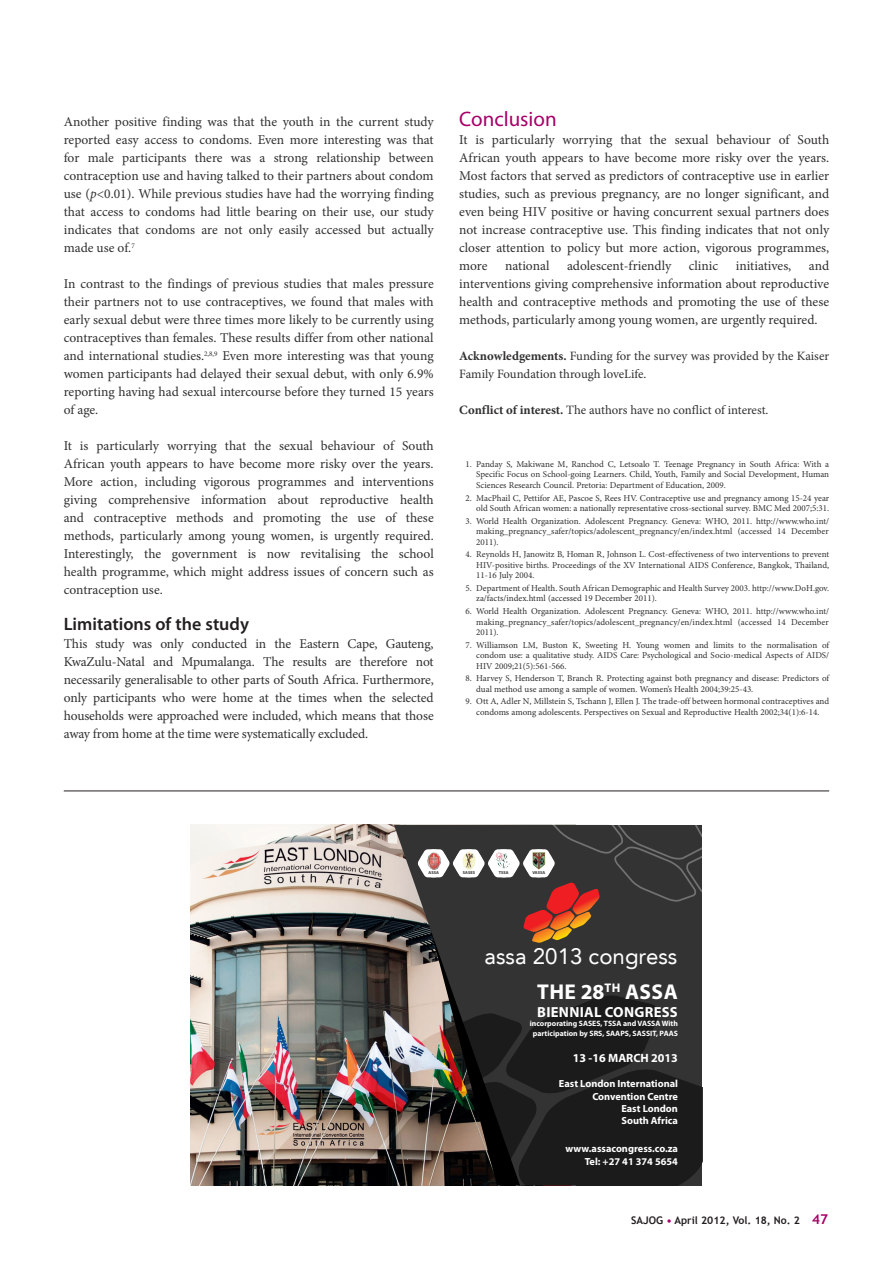
<style>
.page{position:relative;width:893px;height:1263px;background:#fff}
.page>*{position:absolute;margin:0;border:0;box-sizing:border-box;transform-origin:0 0}
.t1{font:22.35px "Avenir LT Std";color:#fff}
.t2{font:700 21.45px "Myriad Pro";letter-spacing:.02em;color:#fff}
.B_HEAD{font:21px "Myriad Pro";color:#a70169}
.C_HEAD{font:600 18px "Myriad Pro";color:#231f20}
.t3{font:700 14.55px "Myriad Pro";letter-spacing:.02em;color:#fff}
.BODY_COPY{font:13.5px/18px "Minion Pro";letter-spacing:-.005em;color:#312f30;text-align:justify}
.BODY_COPY-2{font:12.75px/18px "Minion Pro";letter-spacing:-.005em;color:#312f30}
.t4{font:700 12px "Myriad Pro";color:#fff}
.t5{font:700 10.5px "Trebuchet MS";color:#231f20}
.t6{font:700 10.35px/12.5px "Myriad Pro";color:#fff;text-align:right}
.t7{font:9px/10.5px "Minion Pro";color:#312f30;text-align:justify}
.t8{font:700 7.8px/9.3px "Myriad Pro";color:#fff;text-align:center}
.t9{font:700 4.35px "Myriad Pro";color:#333}
.s1{font-style:italic}
.s2{font-weight:700}
.s3{color:#a70169}
.s4{font-size:13.5px;color:#a70169}
</style>
<div class="page">
<hr style="left:64px;top:791px;width:765px;height:1px;background:#231f20">
<img style="left:191px;top:825px;width:9px;height:360px">
<img style="left:200px;top:825px;width:502px;height:361px">
<div style="left:490px;top:849px;width:28px;height:28px;background:#fff;border-radius:50%"></div>
<img style="left:490px;top:849px;width:26px;height:28px">
<hr style="left:497px;top:871px;width:14px;height:4px;background:#fff">
<p class="BODY_COPY" style="left:64px;top:113px;width:371px">Another positive finding was that the youth in the current study reported easy access to condoms. Even more interesting was that for male participants there was a strong relationship between contraception use and having talked to their partners about condom use (<span class="s1">p</span>&lt;0.01). While previous studies have had the worrying finding that access to condoms had little bearing on their use, our study indicates that condoms are not only easily accessed but actually made use of.<sup>7</sup></p>
<p class="BODY_COPY" style="left:64px;top:275px;width:371px">In contrast to the findings of previous studies that males pressure their partners not to use contraceptives, we found that males with early sexual debut were three times more likely to be currently using contraceptives than females. These results differ from other national and international studies.<sup>2,8,9</sup> Even more interesting was that young women participants had delayed their sexual debut, with only 6.9% reporting having had sexual intercourse before they turned 15 years of age.</p>
<p class="BODY_COPY" style="left:64px;top:437px;width:371px">It is particularly worrying that the sexual behaviour of South African youth appears to have become more risky over the years.<br>More action, including vigorous programmes and interventions giving comprehensive information about reproductive health and contraceptive methods and promoting the use of these methods, particularly among young women, is urgently required.<br>Interestingly, the government is now revitalising the school health programme, which might address issues of concern such as contraception use.</p>
<p class="C_HEAD" style="left:64px;top:613px;width:187px">Limitations of the study</p>
<p class="BODY_COPY" style="left:64px;top:635px;width:371px">This study was only conducted in the Eastern Cape, Gauteng, KwaZulu-Natal and Mpumalanga. The results are therefore not necessarily generalisable to other parts of South Africa. Furthermore, only participants who were home at the times when the selected households were approached were included, which means that those away from home at the time were systematically excluded.</p>
<p class="B_HEAD" style="left:459px;top:106px;width:99px">Conclusion</p>
<p class="BODY_COPY" style="left:459px;top:131px;width:371px">It is particularly worrying that the sexual behaviour of South African youth appears to have become more risky over the years.<br>Most factors that served as predictors of contraceptive use in earlier studies, such as previous pregnancy, are no longer significant, and even being HIV positive or having concurrent sexual partners does not increase contraceptive use. This finding indicates that not only closer attention to policy but more action, vigorous programmes, more</p>
<p class="BODY_COPY" style="left:459px;top:257px;width:371px;text-indent:350px">and interventions giving comprehensive information about reproductive health and contraceptive methods and promoting the use of these methods, particularly among young women, are urgently required.</p>
<p class="BODY_COPY-2" style="left:459px;top:347px;width:371px"><span class="s2">Acknowledgements.</span> Funding for the survey was provided by the Kaiser<br>Family Foundation through loveLife.</p>
<p class="BODY_COPY-2" style="left:459px;top:401px;width:311px"><span class="s2">Conflict of interest.</span> The authors have no conflict of interest.</p>
<p class="BODY_COPY" style="left:505px;top:257px;width:46px">national</p>
<p class="BODY_COPY" style="left:567px;top:257px;width:106px">adolescent-friendly</p>
<p class="BODY_COPY" style="left:689px;top:257px;width:31px">clinic</p>
<p class="BODY_COPY" style="left:736px;top:257px;width:57px">initiatives,</p>
<p class="t7" style="left:476px;top:459px;width:354px;text-indent:-11px">1. Panday S, Makiwane M, Ranchod C, Letsoalo T. Teenage Pregnancy in South Africa: With a Specific Focus on School-going Learners. Child, Youth, Family and Social Development, Human Sciences Research Council. Pretoria: Department of Education, 2009.</p>
<p class="t7" style="left:466px;top:492px;width:365px;text-align:right">2. MacPhail C, Pettifor AE, Pascoe S, Rees HV. Contraceptive use and pregnancy among 15-24 year old South African women: a nationally representative cross-sectional survey. BMC Med 2007;5:31.</p>
<p class="t7" style="left:476px;top:516px;width:354px;text-indent:-11px">3. World Health Organization. Adolescent Pregnancy. Geneva: WHO, 2011. http://www.who.int/ making_pregnancy_safer/topics/adolescent_pregnancy/en/index.html (accessed 14 December 2011).</p>
<p class="t7" style="left:476px;top:549px;width:354px;text-indent:-11px">4. Reynolds H, Janowitz B, Homan R, Johnson L. Cost-effectiveness of two interventions to prevent HIV-positive births. Proceedings of the XV International AIDS Conference, Bangkok, Thailand, 11-16 July 2004.</p>
<p class="t7" style="left:476px;top:583px;width:354px;text-indent:-11px">5. Department of Health. South African Demographic and Health Survey 2003. http://www.DoH.gov. za/facts/index.html (accessed 19 December 2011).</p>
<p class="t7" style="left:476px;top:606px;width:354px;text-indent:-11px">6. World Health Organization. Adolescent Pregnancy. Geneva: WHO, 2011. http://www.who.int/ making_pregnancy_safer/topics/adolescent_pregnancy/en/index.html (accessed 14 December 2011).</p>
<p class="t7" style="left:476px;top:640px;width:354px;text-indent:-11px">7. Williamson LM, Buston K, Sweeting H. Young women and limits to the normalisation of condom use: a qualitative study. AIDS Care: Psychological and Socio-medical Aspects of AIDS/ HIV 2009;21(5):561-566.</p>
<p class="t7" style="left:476px;top:673px;width:354px;text-indent:-11px">8. Harvey S, Henderson T, Branch R. Protecting against both pregnancy and disease: Predictors of dual method use among a sample of women. Women’s Health 2004;39:25-43.</p>
<p class="t7" style="left:466px;top:696px;width:365px;text-align:center">9. Ott A, Adler N, Millstein S, Tschann J, Ellen J. The trade-off between hormonal contraceptives and condoms among adolescents. Perspectives on Sexual and Reproductive Health 2002;34(1):6-14.</p>
<p class="t9" style="left:429px;top:870px;width:12px">ASSA</p>
<p class="t9" style="left:463px;top:870px;width:14px">SASES</p>
<p class="t9" style="left:499px;top:870px;width:11px">TSSA</p>
<p class="t9" style="left:532px;top:870px;width:14px">VASSA</p>
<p class="t1" style="left:485px;top:943px;width:194px">assa 2013 congress</p>
<p class="t2" style="left:537px;top:978px;width:142px">THE 28<sup>TH</sup> ASSA</p>
<p class="t3" style="left:537px;top:1002px;width:142px">BIENNIAL CONGRESS</p>
<p class="t8" style="left:530px;top:1019px;width:150px">incorporating SASES, TSSA and VASSA With participation by SRS, SAAPS, SASSIT, PAAS</p>
<p class="t4" style="left:573px;top:1050px;width:107px">13 -16 MARCH 2013</p>
<p class="t6" style="left:559px;top:1077px;width:121px">East London International<br>Convention Centre<br>East London<br>South Africa</p>
<p class="t6" style="left:566px;top:1142px;width:114px">www.assacongress.co.za<br>Tel: +27 41 374 5654</p>
<p class="t5" style="left:631px;top:1214px;width:198px">SAJOG <span class="s3">•</span> April 2012, Vol. 18, No. 2 <span class="s4">47</span></p>
</div>
